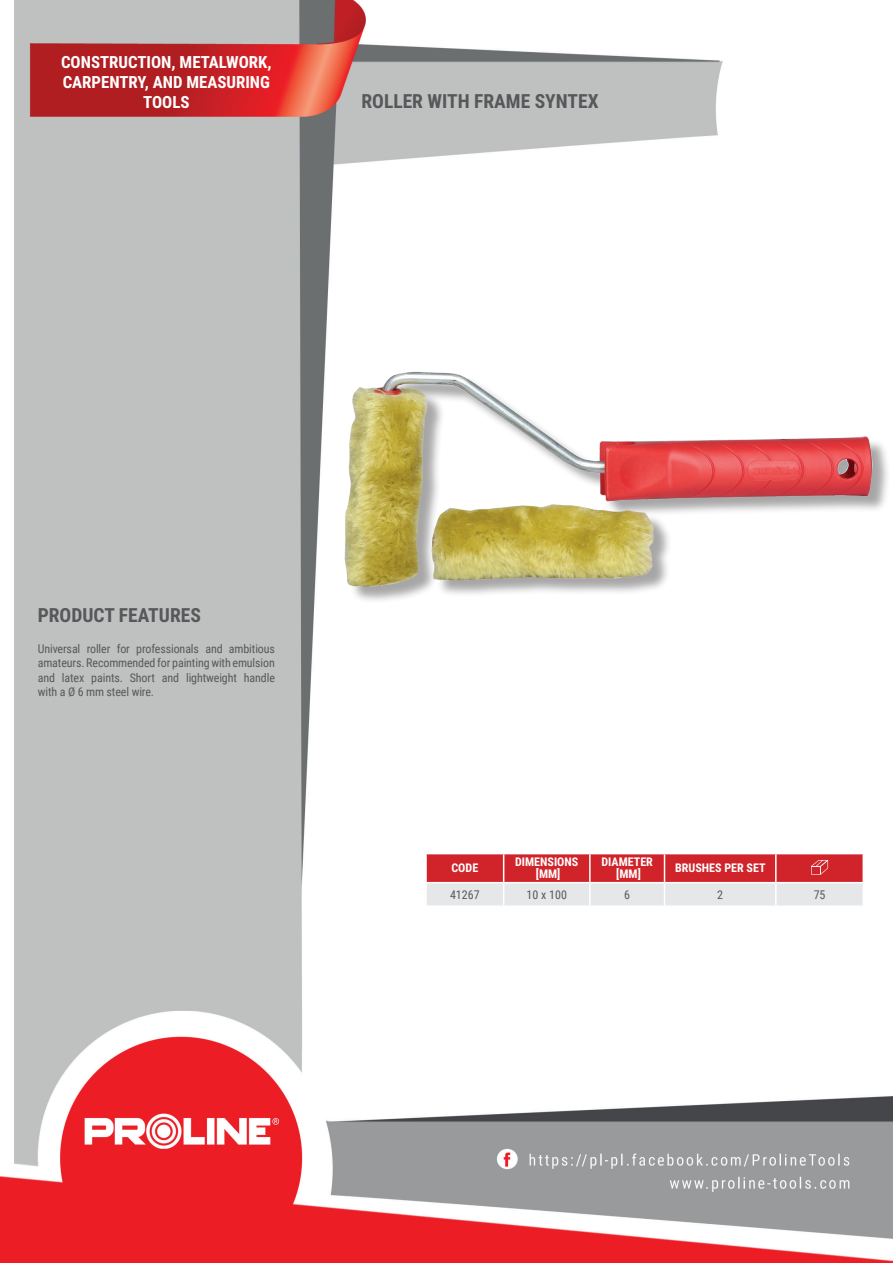
<style>
.page{position:relative;width:893px;height:1263px;background:#fff}
.page>*{position:absolute;margin:0;border:0;box-sizing:border-box;transform-origin:0 0}
.t1{font:700 19.5px "Roboto Condensed";color:#57585a}
.t2{font:700 16.8px/20.1px "Roboto Condensed";color:#fff;text-align:center}
.t3{font:12px/14.4px "Roboto Condensed";letter-spacing:-.01em;color:#57585a;text-align:justify}
.t4{font:700 12px/12px "Roboto Condensed";color:#fff;text-align:center}
</style>
<div class="page">
<img style="left:0;top:0;width:893px;height:1263px">
<div style="left:348px;top:374px;width:542px;height:231px;background:#231f20;opacity:.4"></div>
<img style="left:345px;top:371px;width:527px;height:215px">
<hr style="left:425px;top:854px;width:2px;height:28px;background:#fff">
<hr style="left:425px;top:883px;width:2px;height:22px;background:#fff">
<hr style="left:862px;top:854px;width:2px;height:28px;background:#fff">
<hr style="left:862px;top:883px;width:2px;height:22px;background:#fff">
<hr style="left:776px;top:853px;width:88px;height:1px;background:#fff">
<hr style="left:425px;top:853px;width:79px;height:1px;background:#fff">
<hr style="left:425px;top:882px;width:79px;height:1px;background:#fff">
<hr style="left:776px;top:882px;width:88px;height:1px;background:#fff">
<hr style="left:425px;top:905px;width:79px;height:2px;background:#fff">
<hr style="left:504px;top:905px;width:86px;height:2px;background:#fff">
<hr style="left:590px;top:905px;width:74px;height:2px;background:#fff">
<hr style="left:664px;top:905px;width:112px;height:2px;background:#fff">
<hr style="left:776px;top:905px;width:88px;height:2px;background:#fff">
<svg style="left:426px;top:853px;width:437px;height:53px;background:#dd8589"></svg>
<h2 class="t2" style="left:61px;top:51px;width:212px">CONSTRUCTION, METALWORK,<br>CARPENTRY, AND MEASURING<br>TOOLS</h2>
<h1 class="t1" style="left:361px;top:88px;width:239px">ROLLER WITH FRAME SYNTEX</h1>
<h1 class="t1" style="left:38px;top:601px;width:165px">PRODUCT FEATURES</h1>
<p class="t3" style="left:38px;top:641px;width:239px">Universal roller for professionals and ambitious amateurs. Recommended for painting with emulsion and latex paints. Short and lightweight handle with a Ø 6 mm steel wire.</p>
<p class="t4" style="left:451px;top:862px;width:28px">CODE</p>
<p class="t4" style="left:515px;top:856px;width:65px">DIMENSIONS [MM]</p>
<p class="t4" style="left:601px;top:856px;width:53px">DIAMETER [MM]</p>
<p class="t4" style="left:675px;top:862px;width:92px">BRUSHES PER SET</p>
<p class="t3" style="left:450px;top:887px;width:31px">41267</p>
<p class="t3" style="left:527px;top:887px;width:42px">10 x 100</p>
<p class="t3" style="left:624px;top:887px;width:7px">6</p>
<p class="t3" style="left:717px;top:887px;width:7px">2</p>
<p class="t3" style="left:814px;top:887px;width:13px">75</p>
</div>
